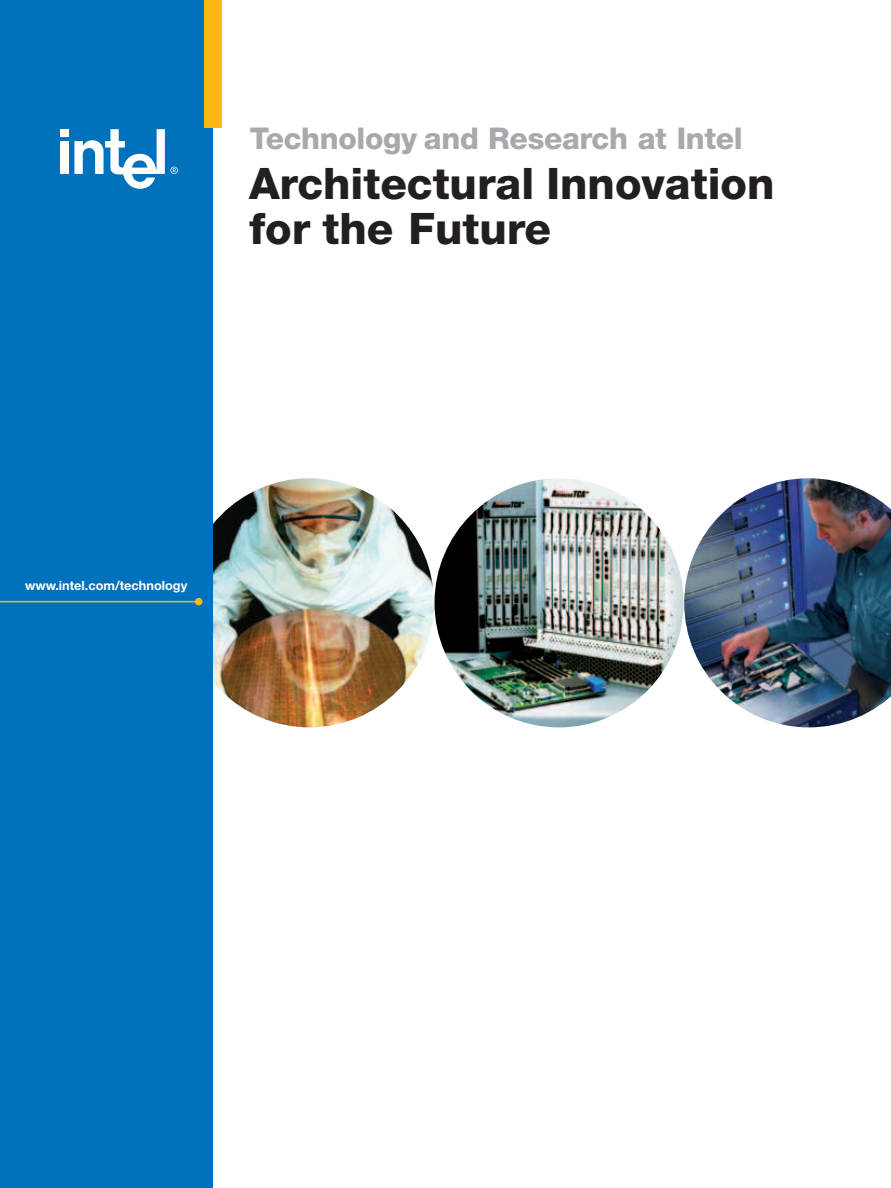
<style>
.page{position:relative;width:891px;height:1188px;background:#fff}
.page>*{position:absolute;margin:0;border:0;box-sizing:border-box;transform-origin:0 0}
.t1{font:800 43.5px/45px "Helvetica Neue";color:#231f20}
.t2{font:800 30px "Helvetica Neue";letter-spacing:-.01em;color:#a8a9ad}
.t3{font:700 12.75px "Helvetica Neue";color:#fff}
</style>
<div class="page">
<img style="left:213px;top:478px;width:221px;height:249px">
<img style="left:435px;top:478px;width:249px;height:249px;border-radius:50%">
<img style="left:684px;top:478px;width:207px;height:249px">
<div style="left:0;top:0;width:213px;height:1188px;background:#0072bc"></div>
<div style="left:204px;top:0;width:17px;height:128px;background:#fcb914"></div>
<div style="left:60px;top:141px;width:8px;height:33px;background:#fff"></div>
<div style="left:60px;top:129px;width:8px;height:8px;background:#fff"></div>
<svg style="left:74px;top:129px;width:104px;height:60px"></svg>
<div style="left:195px;top:598px;width:7px;height:7px;background:#fcb914;border-radius:50%"></div>
<hr style="left:0;top:601px;width:199px;height:1px;background:#fcb914">
<p class="t2" style="left:250px;top:127px;width:494px">Technology and Research at Intel</p>
<p class="t1" style="left:249px;top:165px;width:527px">Architectural Innovation for the Future</p>
<p class="t3" style="left:25px;top:581px;width:164px">www.intel.com/technology</p>
</div>
